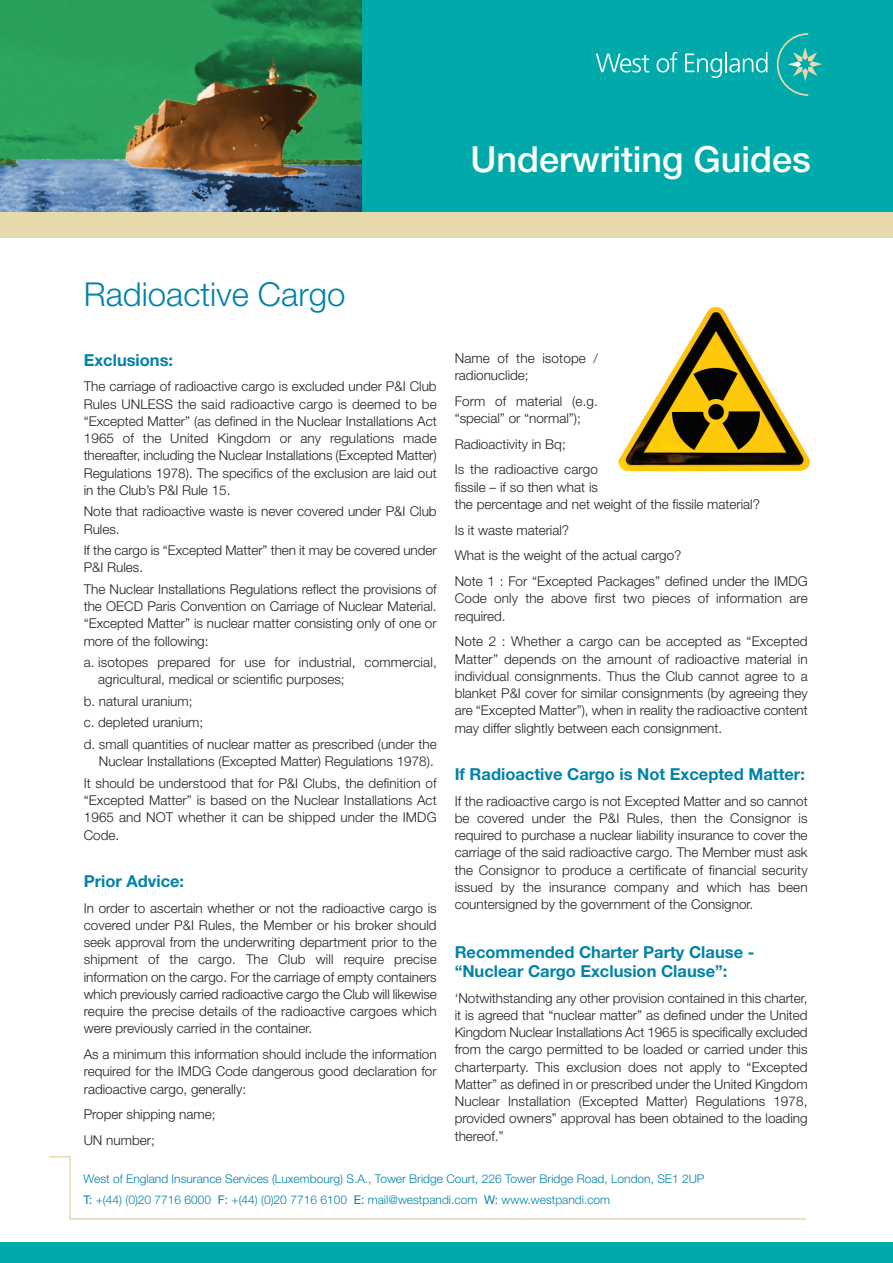
<style>
.page{position:relative;width:893px;height:1263px;background:#fff}
.page>*{position:absolute;margin:0;border:0;box-sizing:border-box;transform-origin:0 0}
.t1{font:500 36px "Helvetica Neue";color:#fff}
.t2{font:300 33px "Helvetica Neue";color:#0083a9}
.t3{font:700 16.5px/18.8px "Helvetica Neue";color:#0083a9}
.t4{font:300 13.5px/17.2px "Helvetica Neue";color:#231f20}
.t5{font:300 12px/21.3px "Helvetica Neue";color:#0083a9}
.s1{font-weight:400}
</style>
<div class="page">
<div style="left:0;top:0;width:893px;height:218px;background:#0aa"></div>
<img style="left:0;top:0;width:361px;height:213px">
<div style="left:0;top:1242px;width:893px;height:21px;background:#0aa"></div>
<svg style="left:776px;top:33px;width:46px;height:63px"></svg>
<svg style="left:596px;top:54px;width:53px;height:19px"></svg>
<svg style="left:656px;top:52px;width:22px;height:21px"></svg>
<svg style="left:685px;top:54px;width:37px;height:24px"></svg>
<hr style="left:725px;top:52px;width:2px;height:20px;background:#fff">
<svg style="left:729px;top:52px;width:38px;height:21px"></svg>
<div style="left:0;top:213px;width:893px;height:25px;background:#e6daac"></div>
<svg style="left:48px;top:1156px;width:758px;height:64px"></svg>
<img style="left:618px;top:307px;width:193px;height:165px">
<h1 class="t1" style="left:470px;top:131px;width:342px">Underwriting Guides</h1>
<h2 class="t2" style="left:84px;top:267px;width:263px">Radioactive Cargo</h2>
<p class="t3" style="left:84px;top:349px;width:91px">Exclusions:</p>
<p class="t4" style="left:84px;top:377px;width:354px;text-align:justify">The carriage of radioactive cargo is excluded under P&amp;I Club Rules UNLESS the said radioactive cargo is deemed to be “Excepted Matter” (as defined in the Nuclear Installations Act 1965 of the United Kingdom or any regulations made thereafter, including the Nuclear Installations (Excepted Matter)<br>Regulations 1978). The specifics of the exclusion are laid out in the Club’s P&amp;I Rule 15.</p>
<p class="t4" style="left:84px;top:502px;width:354px">Note that radioactive waste is never covered under P&amp;I Club<br>Rules.</p>
<p class="t4" style="left:84px;top:541px;width:354px">If the cargo is “Excepted Matter” then it may be covered under<br>P&amp;I Rules.</p>
<p class="t4" style="left:84px;top:580px;width:354px;text-align:justify">The Nuclear Installations Regulations reflect the provisions of the OECD Paris Convention on Carriage of Nuclear Material. “Excepted Matter” is nuclear matter consisting only of one or more of the following:</p>
<p class="t4" style="left:98px;top:653px;width:340px;text-indent:-14px">a. isotopes prepared for use for industrial, commercial, agricultural, medical or scientific purposes;</p>
<p class="t4" style="left:84px;top:690px;width:355px;line-height:21.5px">b. natural uranium;<br>c. depleted uranium;<br>d. small quantities of nuclear matter as prescribed (under the</p>
<p class="t4" style="left:84px;top:750px;width:354px;line-height:21.5px;text-align:right">Nuclear Installations (Excepted Matter) Regulations 1978).<br>It should be understood that for P&amp;I Clubs, the definition of</p>
<p class="t4" style="left:84px;top:791px;width:354px;text-align:justify">“Excepted Matter” is based on the Nuclear Installations Act 1965 and NOT whether it can be shipped under the IMDG Code.</p>
<p class="t3" style="left:84px;top:870px;width:102px">Prior Advice:</p>
<p class="t4" style="left:84px;top:898px;width:354px;text-align:justify">In order to ascertain whether or not the radioactive cargo is covered under P&amp;I Rules, the Member or his broker should seek approval from the underwriting department prior to the shipment of the cargo. The Club will require precise information on the cargo. For the carriage of empty containers which previously carried radioactive cargo the Club will likewise require the precise details of the radioactive cargoes which were previously carried in the container.</p>
<p class="t4" style="left:84px;top:1045px;width:354px;text-align:justify">As a minimum this information should include the information required for the IMDG Code dangerous good declaration for radioactive cargo, generally:</p>
<p class="t4" style="left:84px;top:1101px;width:133px;line-height:25.8px">Proper shipping name;<br>UN number;</p>
<p class="t4" style="left:455px;top:348px;width:145px">Name of the isotope / radionuclide;</p>
<p class="t4" style="left:455px;top:391px;width:145px">Form of material (e.g. “special” or “normal”);</p>
<p class="t4" style="left:455px;top:430px;width:145px;line-height:25.8px">Radioactivity in Bq;<br>Is the radioactive cargo</p>
<p class="t4" style="left:455px;top:477px;width:307px">fissile – if so then what is<br>the percentage and net weight of the fissile material?</p>
<p class="t4" style="left:455px;top:516px;width:354px;line-height:25.8px">Is it waste material?<br>What is the weight of the actual cargo?<br>Note 1 : For “Excepted Packages” defined under the IMDG</p>
<p class="t4" style="left:455px;top:589px;width:354px">Code only the above first two pieces of information are required.</p>
<p class="t4" style="left:455px;top:632px;width:354px;text-align:justify">Note 2 : Whether a cargo can be accepted as “Excepted Matter” depends on the amount of radioactive material in individual consignments. Thus the Club cannot agree to a blanket P&amp;I cover for similar consignments (by agreeing they are “Excepted Matter”), when in reality the radioactive content may differ slightly between each consignment.</p>
<p class="t3" style="left:455px;top:764px;width:352px">If Radioactive Cargo is Not Excepted Matter:</p>
<p class="t4" style="left:455px;top:791px;width:354px;text-align:justify">If the radioactive cargo is not Excepted Matter and so cannot be covered under the P&amp;I Rules, then the Consignor is required to purchase a nuclear liability insurance to cover the carriage of the said radioactive cargo. The Member must ask the Consignor to produce a certificate of financial security issued by the insurance company and which has been countersigned by the government of the Consignor.</p>
<p class="t3" style="left:455px;top:942px;width:301px">Recommended Charter Party Clause - “Nuclear Cargo Exclusion Clause”:</p>
<p class="t4" style="left:455px;top:988px;width:354px;text-align:justify">‘Notwithstanding any other provision contained in this charter, it is agreed that “nuclear matter” as defined under the United Kingdom Nuclear Installations Act 1965 is specifically excluded from the cargo permitted to be loaded or carried under this charterparty. This exclusion does not apply to “Excepted Matter” as defined in or prescribed under the United Kingdom Nuclear Installation (Excepted Matter) Regulations 1978, provided owners‟ approval has been obtained to the loading thereof.‟</p>
<p class="t5" style="left:84px;top:1167px;width:622px">West of England Insurance Services (Luxembourg) S.A., Tower Bridge Court, 226 Tower Bridge Road, London, SE1 2UP<br><span class="s1">T:</span> +(44) (0)20 7716 6000 <span class="s1">F:</span> +(44) (0)20 7716 6100 <span class="s1">E:</span> mail@westpandi.com <span class="s1">W:</span> www.westpandi.com</p>
</div>
